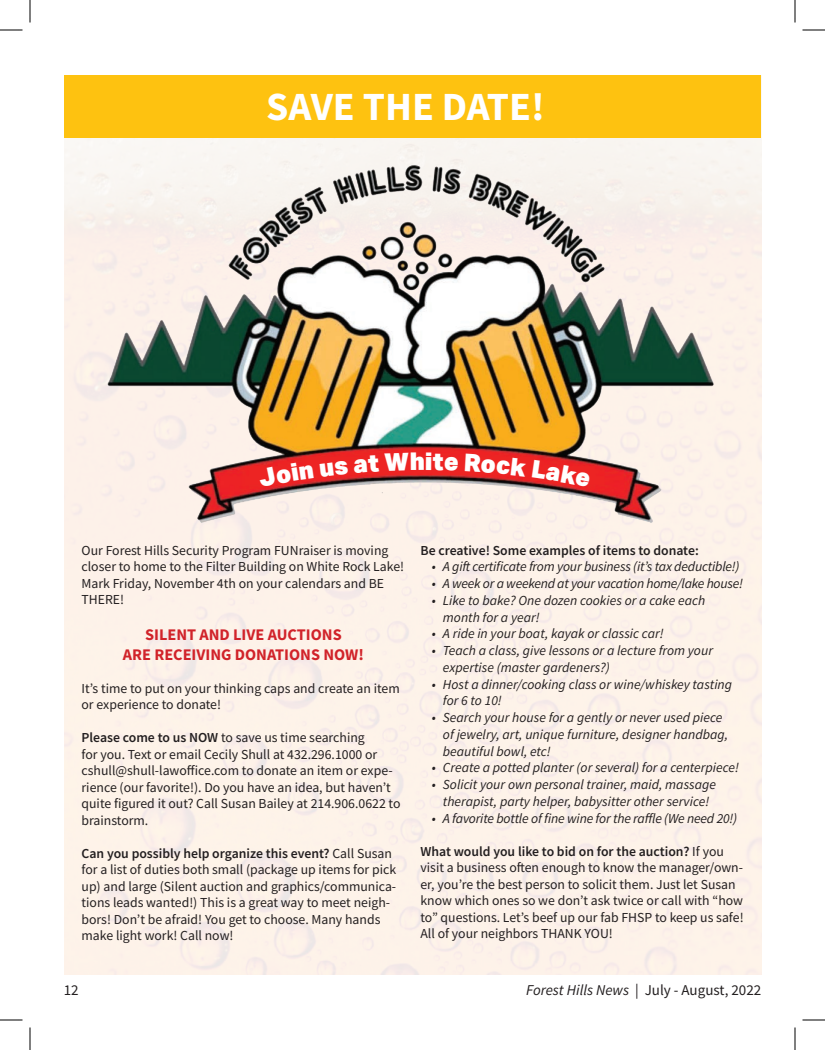
<style>
.page{position:relative;width:825px;height:1050px;background:#fff}
.page>*{position:absolute;margin:0;border:0;box-sizing:border-box;transform-origin:0 0}
.t1{font:700 40px "Source Sans Pro";color:#fff}
.t2{font:900 24.38px "Aktiv Grotesk";color:#fff}
.t3{font:700 16.25px/19.5px "Source Sans Pro";color:#d1232a;text-align:center}
.t4{font:15px "Source Sans Pro";color:#231f20}
.t5{font:13.75px/16.5px "Source Sans Pro";color:#231f20}
.t6{font:italic 13.75px/16.8px "Source Sans Pro";color:#231f20}
.t7{font:italic 13.75px "Source Sans Pro";letter-spacing:-.02em;color:#231f20}
.t8{font:600 13.75px "Source Sans Pro";color:#231f20}
.s1{font-weight:600}
.s2{font-style:italic}
</style>
<div class="page">
<img style="left:96px;top:149px;width:631px;height:387px">
<div style="left:65px;top:75px;width:696px;height:63px;background:#fec210"></div>
<svg style="left:0;top:29px;width:22px;height:2px"></svg>
<svg style="left:802px;top:29px;width:23px;height:2px"></svg>
<svg style="left:0;top:1019px;width:22px;height:2px"></svg>
<svg style="left:802px;top:1019px;width:23px;height:2px"></svg>
<svg style="left:29px;top:0;width:2px;height:22px"></svg>
<svg style="left:29px;top:1028px;width:2px;height:22px"></svg>
<svg style="left:794px;top:0;width:2px;height:22px"></svg>
<svg style="left:794px;top:1028px;width:2px;height:22px"></svg>
<svg style="left:258px;top:463px;width:56px;height:24px"></svg>
<svg style="left:320px;top:460px;width:28px;height:17px"></svg>
<svg style="left:354px;top:455px;width:25px;height:18px"></svg>
<svg style="left:385px;top:453px;width:24px;height:18px"></svg>
<svg style="left:433px;top:454px;width:25px;height:17px"></svg>
<svg style="left:465px;top:454px;width:125px;height:34px;background:#d13332"></svg>
<p class="t1" style="left:266px;top:79px;width:280px">SAVE THE DATE!</p>
<p class="t2" style="left:410px;top:446px;width:25px">hi</p>
<p class="t5" style="left:82px;top:542px;width:324px">Our Forest Hills Security Program FUNraiser is moving closer to home to the Filter Building on White Rock Lake!<br>Mark Friday, November 4th on your calendars and BE THERE!</p>
<p class="t3" style="left:123px;top:625px;width:243px">SILENT AND LIVE AUCTIONS<br>ARE RECEIVING DONATIONS NOW!</p>
<p class="t5" style="left:82px;top:680px;width:320px">It’s time to put on your thinking caps and create an item or experience to donate!</p>
<p class="t5" style="left:82px;top:729px;width:321px"><span class="s1">Please come to us NOW</span> to save us time searching<br>for you. Text or email Cecily Shull at 432.296.1000 or cshull@shull-lawoffice.com to donate an item or expe&shy;rience (our favorite!). Do you have an idea, but haven’t quite figured it out? Call Susan Bailey at 214.906.0622 to brainstorm.</p>
<p class="t5" style="left:82px;top:845px;width:316px"><span class="s1">Can you possibly help organize this event?</span> Call Susan for a list of duties both small (package up items for pick up) and large (Silent auction and graphics/communica&shy;tions leads wanted!) This is a great way to meet neigh&shy;bors! Don’t be afraid! You get to choose. Many hands make light work! Call now!</p>
<p class="t8" style="left:420px;top:541px;width:280px">Be creative! Some examples of items to donate:</p>
<p class="t6" style="left:432px;top:558px;width:309px">• A gift certificate from your business (it’s tax deductible!)</p>
<p class="t7" style="left:432px;top:575px;width:313px">• A week or a weekend at your vacation home/lake house!</p>
<p class="t6" style="left:443px;top:592px;width:264px;text-indent:-11px">• Like to bake? One dozen cookies or a cake each month for a year!</p>
<p class="t6" style="left:432px;top:625px;width:233px">• A ride in your boat, kayak or classic car!</p>
<p class="t6" style="left:443px;top:642px;width:272px;text-indent:-11px">• Teach a class, give lessons or a lecture from your expertise (master gardeners?)</p>
<p class="t6" style="left:443px;top:676px;width:291px;text-indent:-11px">• Host a dinner/cooking class or wine/whiskey tasting for 6 to 10!</p>
<p class="t6" style="left:443px;top:709px;width:287px;text-indent:-11px">• Search your house for a gently or never used piece of jewelry, art, unique furniture, designer handbag, beautiful bowl, etc!</p>
<p class="t6" style="left:432px;top:759px;width:309px">• Create a potted planter (or several) for a centerpiece!</p>
<p class="t6" style="left:432px;top:776px;width:286px;text-align:center">• Solicit your own personal trainer, maid, massage therapist, party helper, babysitter other service!</p>
<p class="t6" style="left:432px;top:810px;width:307px">• A favorite bottle of fine wine for the raffle (We need 20!)</p>
<p class="t5" style="left:420px;top:843px;width:325px"><span class="s1">What would you like to bid on for the auction?</span> If you visit a business often enough to know the manager/own&shy;er, you’re the best person to solicit them. Just let Susan know which ones so we don’t ask twice or call with “how to” questions. Let’s beef up our fab FHSP to keep us safe!<br>All of your neighbors THANK YOU!</p>
<p class="t4" style="left:64px;top:981px;width:16px">12</p>
<p class="t4" style="left:526px;top:981px;width:237px"><span class="s2">Forest Hills News</span> | July - August, 2022</p>
</div>
